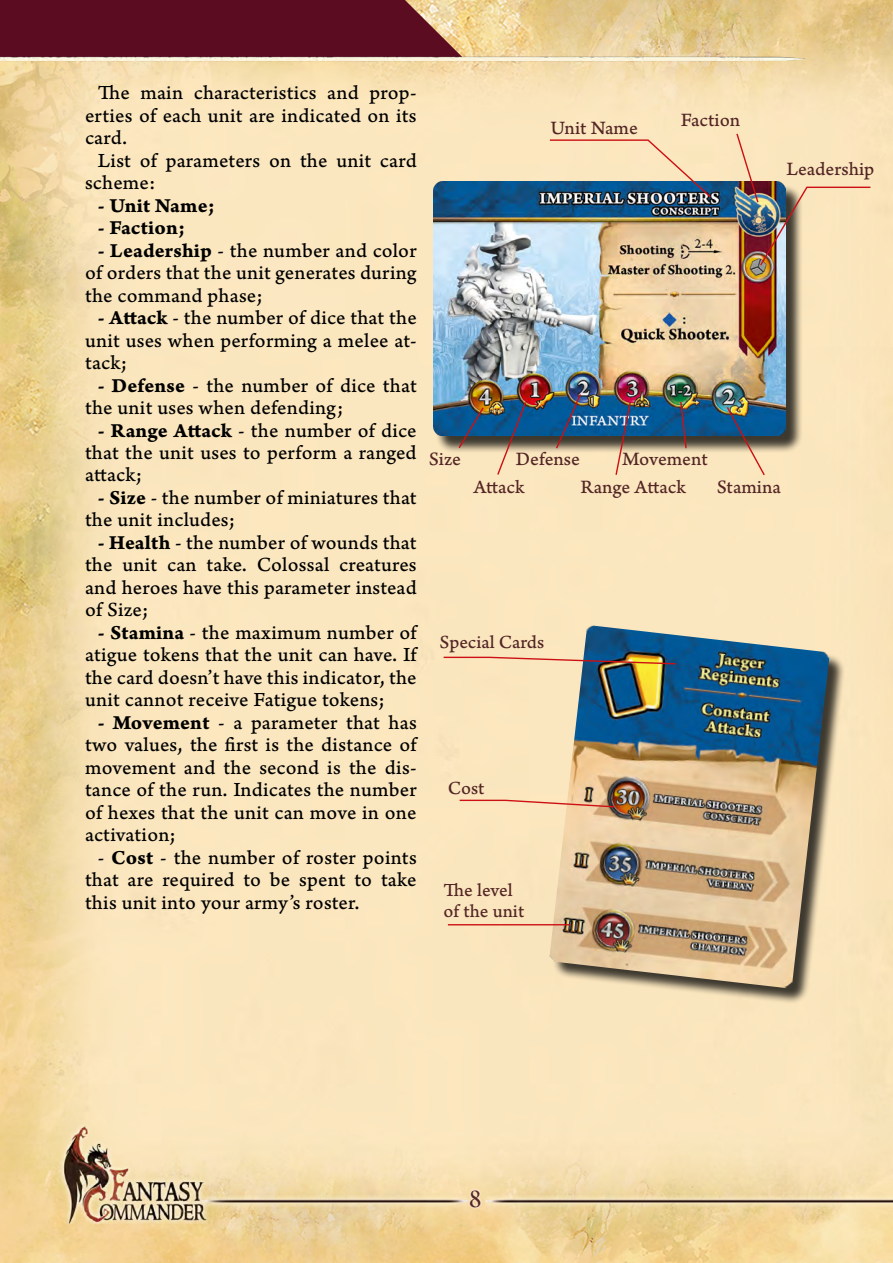
<style>
.page{position:relative;width:893px;height:1263px;background:#fff}
.page>*{position:absolute;margin:0;border:0;box-sizing:border-box;transform-origin:0 0}
.t1{font:500 27px "Ringbear";color:#532524}
.t2{font:21px/22.5px "Arno Pro Caption";letter-spacing:.01em;color:#000;text-align:justify}
.t3{font:21px "Arno Pro Bold Caption";letter-spacing:.01em;color:#000}
.t4{font:19.8px "Arno Pro Caption";letter-spacing:-.005em;color:#532524}
.t5{font:19.35px/20.7px "Arno Pro Caption";color:#532524}
.s1{font-family:"Arno Pro Bold Caption"}
</style>
<div class="page">
<img style="left:0;top:0;width:893px;height:1263px">
<img style="left:60px;top:1120px;width:833px;height:103px">
<svg style="left:0;top:0;width:463px;height:45px;background:#661b2b"></svg>
<img style="left:0;top:45px;width:893px;height:29px">
<svg style="left:467px;top:1173px;width:16px;height:54px"></svg>
<div style="left:436px;top:184px;width:367px;height:269px;background:#000;opacity:.75"></div>
<img style="left:433px;top:182px;width:353px;height:254px">
<svg style="left:548px;top:139px;width:164px;height:60px;background:#bcb8a9"></svg>
<img style="left:735px;top:132px;width:137px;height:135px">
<svg style="left:457px;top:406px;width:28px;height:44px"></svg>
<svg style="left:496px;top:401px;width:31px;height:75px;background:#79878b"></svg>
<svg style="left:555px;top:393px;width:27px;height:57px;background:#395d7c"></svg>
<svg style="left:614px;top:400px;width:18px;height:76px"></svg>
<svg style="left:679px;top:400px;width:9px;height:50px"></svg>
<svg style="left:725px;top:405px;width:41px;height:72px;background:#85908d"></svg>
<div style="left:552px;top:628px;width:294px;height:376px;background:#000;opacity:.75"></div>
<img style="left:549px;top:625px;width:281px;height:364px">
<svg style="left:458px;top:799px;width:158px;height:9px"></svg>
<hr style="left:448px;top:924px;width:122px;height:1px;background:#cd1013">
<svg style="left:442px;top:656px;width:235px;height:9px;background:#c2a182"></svg>
<p class="t2" style="left:85px;top:82px;width:333px;text-indent:13px">The main characteristics and prop&shy;erties of each unit are indicated on its card.</p>
<p class="t2" style="left:85px;top:150px;width:333px;text-indent:13px">List of parameters on the unit card scheme:</p>
<p class="t3" style="left:98px;top:193px;width:119px">- Unit Name;</p>
<p class="t3" style="left:98px;top:215px;width:89px">- Faction;</p>
<p class="t2" style="left:85px;top:240px;width:333px;text-indent:13px"><span class="s1">- Leadership</span> - the number and color of orders that the unit generates during the command phase;</p>
<p class="t2" style="left:85px;top:307px;width:333px;text-indent:13px"><span class="s1">- Attack</span> - the number of dice that the unit uses when performing a melee at&shy;tack;</p>
<p class="t2" style="left:85px;top:375px;width:333px;text-indent:13px"><span class="s1">- Defense</span> - the number of dice that the unit uses when defending;</p>
<p class="t2" style="left:85px;top:420px;width:333px;text-indent:13px"><span class="s1">- Range Attack</span> - the number of dice that the unit uses to perform a ranged attack;</p>
<p class="t2" style="left:85px;top:487px;width:333px;text-indent:13px"><span class="s1">- Size</span> - the number of miniatures that the unit includes;</p>
<p class="t2" style="left:85px;top:532px;width:333px;text-indent:13px"><span class="s1">- Health</span> - the number of wounds that the unit can take. Colossal creatures and heroes have this parameter instead of Size;</p>
<p class="t2" style="left:85px;top:622px;width:333px;text-indent:13px"><span class="s1">- Stamina</span> - the maximum number of atigue tokens that the unit can have. If the card doesn’t have this indicator, the unit cannot receive Fatigue tokens;</p>
<p class="t2" style="left:85px;top:712px;width:333px;text-indent:13px"><span class="s1">- Movement</span> - a parameter that has two values, the first is the distance of movement and the second is the dis&shy;tance of the run. Indicates the number of hexes that the unit can move in one activation;</p>
<p class="t2" style="left:85px;top:847px;width:333px;text-indent:13px">- <span class="s1">Cost</span> - the number of roster points that are required to be spent to take this unit into your army’s roster.</p>
<p class="t4" style="left:551px;top:116px;width:89px">Unit Name</p>
<p class="t4" style="left:681px;top:108px;width:61px">Faction</p>
<p class="t4" style="left:786px;top:157px;width:90px">Leadership</p>
<p class="t4" style="left:429px;top:447px;width:34px">Size</p>
<p class="t4" style="left:516px;top:447px;width:66px">Defense</p>
<p class="t4" style="left:622px;top:447px;width:87px">Movement</p>
<p class="t4" style="left:473px;top:476px;width:53px">Attack</p>
<p class="t4" style="left:580px;top:476px;width:107px">Range Attack</p>
<p class="t4" style="left:717px;top:476px;width:66px">Stamina</p>
<p class="t5" style="left:440px;top:632px;width:106px">Special Cards</p>
<p class="t5" style="left:448px;top:778px;width:38px">Cost</p>
<p class="t5" style="left:444px;top:881px;width:82px">The level of the unit</p>
<p class="t1" style="left:468px;top:1181px;width:15px">8</p>
</div>
